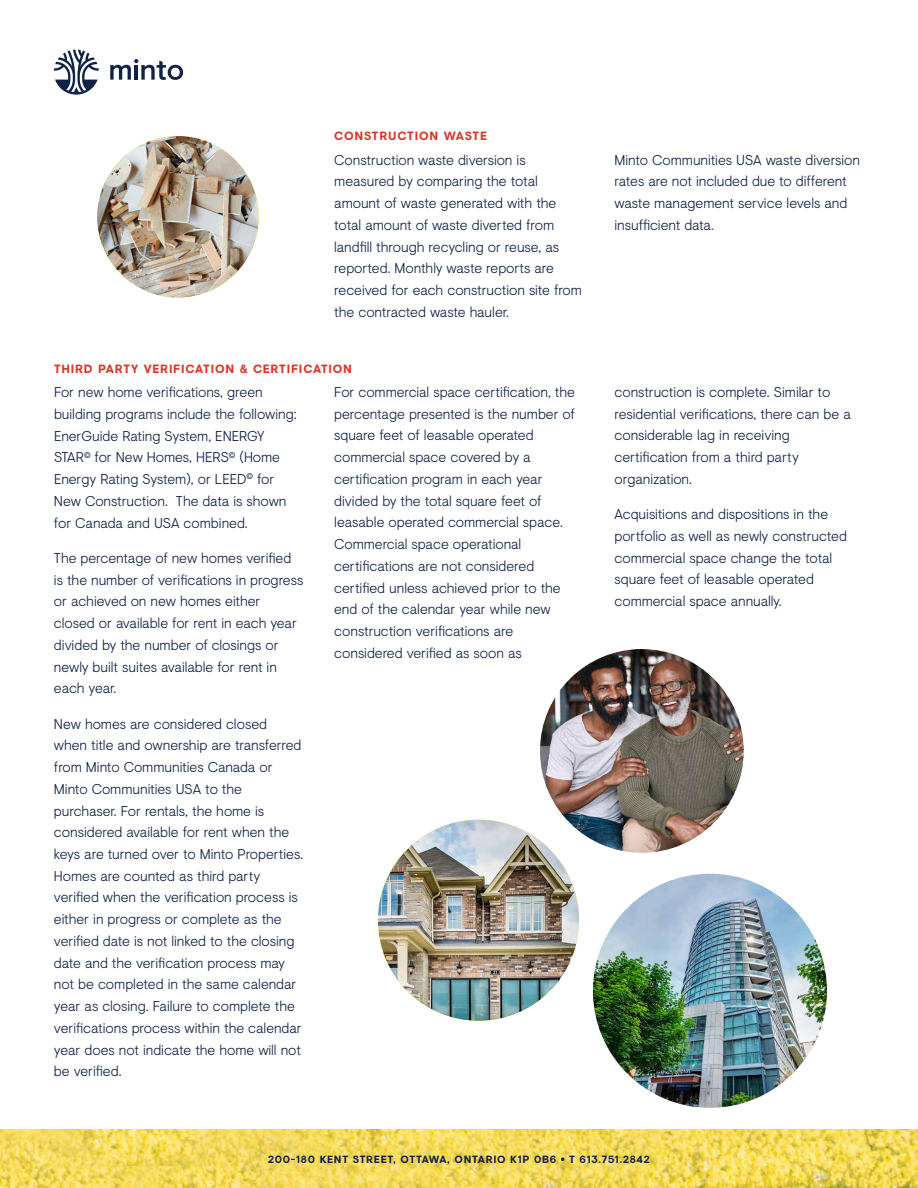
<style>
.page{position:relative;width:918px;height:1188px;background:#fff}
.page>*{position:absolute;margin:0;border:0;box-sizing:border-box;transform-origin:0 0}
.t1{font:300 14.25px/21.8px "Visuelt";letter-spacing:-.005em;color:#102146}
.t2{font:700 12px "Visuelt";letter-spacing:.07em;color:#da3527}
.t3{font:700 10.5px "Visuelt";letter-spacing:.065em;color:#102146}
</style>
<div class="page">
<svg style="left:54px;top:50px;width:45px;height:45px"></svg>
<svg style="left:110px;top:59px;width:73px;height:21px"></svg>
<img style="left:0;top:1130px;width:918px;height:58px">
<img style="left:97px;top:136px;width:162px;height:162px;border-radius:81px">
<img style="left:593px;top:874px;width:234px;height:234px;border-radius:117px">
<img style="left:540px;top:649px;width:204px;height:204px;border-radius:102px">
<img style="left:378px;top:820px;width:201px;height:201px;border-radius:101px">
<p class="t2" style="left:334px;top:127px;width:154px">CONSTRUCTION WASTE</p>
<p class="t1" style="left:334px;top:148px;width:249px">Construction waste diversion is measured by comparing the total amount of waste generated with the total amount of waste diverted from landfill through recycling or reuse, as reported. Monthly waste reports are received for each construction site from the contracted waste hauler.</p>
<p class="t1" style="left:615px;top:148px;width:247px">Minto Communities USA waste diversion rates are not included due to different waste management service levels and insufficient data.</p>
<p class="t2" style="left:54px;top:360px;width:300px">THIRD PARTY VERIFICATION &amp; CERTIFICATION</p>
<p class="t1" style="left:54px;top:380px;width:244px">For new home verifications, green building programs include the following:<br>EnerGuide Rating System, ENERGY STAR<sup>©</sup> for New Homes, HERS<sup>©</sup> (Home Energy Rating System), or LEED<sup>©</sup> for New Construction. The data is shown for Canada and USA combined.</p>
<p class="t1" style="left:54px;top:546px;width:251px">The percentage of new homes verified is the number of verifications in progress or achieved on new homes either closed or available for rent in each year divided by the number of closings or newly built suites available for rent in each year.</p>
<p class="t1" style="left:54px;top:712px;width:251px">New homes are considered closed when title and ownership are transferred from Minto Communities Canada or Minto Communities USA to the purchaser. For rentals, the home is considered available for rent when the keys are turned over to Minto Properties.<br>Homes are counted as third party verified when the verification process is either in progress or complete as the verified date is not linked to the closing date and the verification process may not be completed in the same calendar year as closing. Failure to complete the verifications process within the calendar year does not indicate the home will not be verified.</p>
<p class="t1" style="left:334px;top:380px;width:242px">For commercial space certification, the percentage presented is the number of square feet of leasable operated commercial space covered by a certification program in each year divided by the total square feet of leasable operated commercial space.<br>Commercial space operational certifications are not considered certified unless achieved prior to the end of the calendar year while new construction verifications are considered verified as soon as</p>
<p class="t1" style="left:615px;top:380px;width:238px">construction is complete. Similar to residential verifications, there can be a considerable lag in receiving certification from a third party organization.</p>
<p class="t1" style="left:615px;top:503px;width:234px">Acquisitions and dispositions in the portfolio as well as newly constructed commercial space change the total square feet of leasable operated commercial space annually.</p>
<p class="t3" style="left:268px;top:1151px;width:383px">200-180 KENT STREET, OTTAWA, ONTARIO K1P 0B6 • T 613.751.2842</p>
</div>
